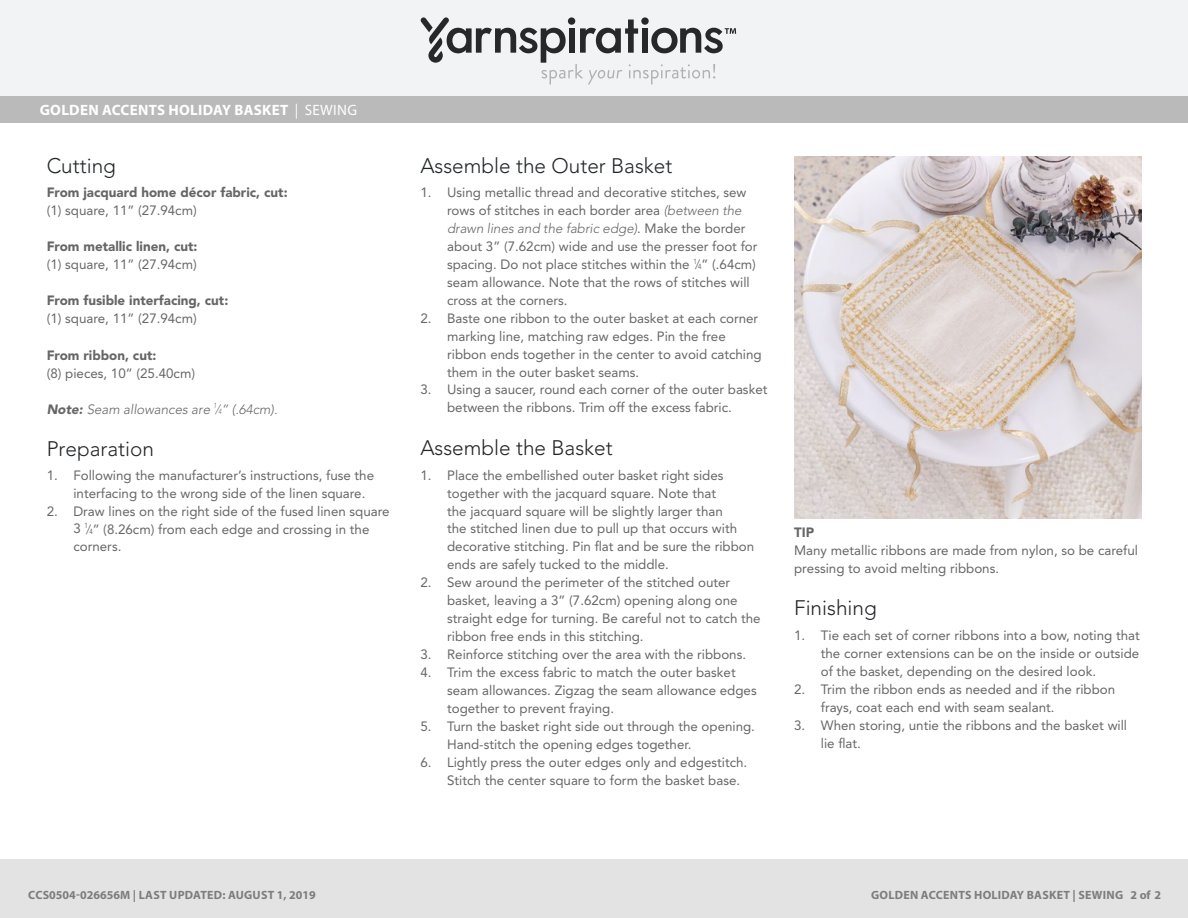
<style>
.page{position:relative;width:1188px;height:918px;background:#fff}
.page>*{position:absolute;margin:0;border:0;box-sizing:border-box;transform-origin:0 0}
.t1{font:300 20.85px "Avenir LT Std";color:#232629}
.Head{font:700 15px "Myriad Pro";letter-spacing:.02em;color:#fff}
.t2{font:13.5px/18px "Avenir LT Std";color:#666}
.t3{font:900 13.5px/18px "Avenir LT Std";color:#666}
.t4{font:italic 300 13.5px "Avenir LT Std";color:#666}
.t5{font:800 13.5px "Avenir LT Std";color:#735368}
.t6{font:700 12px "Myriad Pro";letter-spacing:.02em;color:#7d7d7d}
.t7{font:12px "Avenir LT Std";color:#666}
.t8{font:900 10.5px "Avenir LT Std";color:#666}
.s1{font-weight:400}
.s2{font-weight:900}
.s3{font-size:7.35px}
.s4{font-weight:300;font-style:italic}
</style>
<div class="page">
<div style="left:0;top:0;width:1188px;height:98px;background:#f2f3f4"></div>
<svg style="left:421px;top:17px;width:315px;height:68px"></svg>
<div style="left:0;top:96px;width:1188px;height:27px;background:#bbbaba"></div>
<img style="left:794px;top:157px;width:347px;height:361px">
<div style="left:0;top:860px;width:1188px;height:58px;background:#e4e3e3"></div>
<p class="Head" style="left:40px;top:100px;width:319px">GOLDEN ACCENTS HOLIDAY BASKET <span class="s1">| SEWING</span></p>
<p class="t1" style="left:47px;top:153px;width:71px">Cutting</p>
<p class="t3" style="left:47px;top:183px;width:242px">From jacquard home décor fabric, cut: <span class="s1">(1) square, 11” (27.94cm)</span></p>
<p class="t3" style="left:47px;top:238px;width:152px">From metallic linen, cut: <span class="s1">(1) square, 11” (27.94cm)</span></p>
<p class="t3" style="left:47px;top:292px;width:183px">From fusible interfacing, cut: <span class="s1">(1) square, 11” (27.94cm)</span></p>
<p class="t2" style="left:47px;top:346px;width:150px"><span class="s2">From ribbon, cut:<br></span>(8) pieces, 10” (25.40cm)</p>
<p class="t4" style="left:47px;top:401px;width:232px"><span class="s2">Note:</span> Seam allowances are <sup>1</sup>⁄<span class="s3">4</span>” (.64cm).</p>
<p class="t1" style="left:47px;top:437px;width:109px">Preparation</p>
<p class="t2" style="left:73px;top:466px;width:302px;text-indent:-27px">1. Following the manufacturer’s instructions, fuse the interfacing to the wrong side of the linen square.</p>
<p class="t2" style="left:73px;top:502px;width:318px;text-indent:-27px">2. Draw lines on the right side of the fused linen square<br>3 <sup>1</sup>⁄<span class="s3">4</span>” (8.26cm) from each edge and crossing in the corners.</p>
<p class="t1" style="left:420px;top:153px;width:253px">Assemble the Outer Basket</p>
<p class="t2" style="left:447px;top:184px;width:312px;text-indent:-27px">1. Using metallic thread and decorative stitches, sew rows of stitches in each border area <span class="s4">(between the drawn lines and the fabric edge)</span>. Make the border about 3” (7.62cm) wide and use the presser foot for spacing. Do not place stitches within the <sup>1</sup>⁄<span class="s3">4</span>” (.64cm) seam allowance. Note that the rows of stitches will cross at the corners.</p>
<p class="t2" style="left:447px;top:309px;width:316px;text-indent:-27px">2. Baste one ribbon to the outer basket at each corner marking line, matching raw edges. Pin the free ribbon ends together in the center to avoid catching them in the outer basket seams.</p>
<p class="t2" style="left:447px;top:381px;width:322px;text-indent:-27px">3. Using a saucer, round each corner of the outer basket between the ribbons. Trim off the excess fabric.</p>
<p class="t1" style="left:420px;top:436px;width:194px">Assemble the Basket</p>
<p class="t2" style="left:447px;top:466px;width:309px;text-indent:-27px">1. Place the embellished outer basket right sides together with the jacquard square. Note that<br>the jacquard square will be slightly larger than<br>the stitched linen due to pull up that occurs with decorative stitching. Pin flat and be sure the ribbon ends are safely tucked to the middle.</p>
<p class="t2" style="left:447px;top:574px;width:315px;text-indent:-27px">2. Sew around the perimeter of the stitched outer basket, leaving a 3” (7.62cm) opening along one straight edge for turning. Be careful not to catch the ribbon free ends in this stitching.</p>
<p class="t2" style="left:420px;top:645px;width:327px">3. Reinforce stitching over the area with the ribbons.</p>
<p class="t2" style="left:447px;top:663px;width:311px;text-indent:-27px">4. Trim the excess fabric to match the outer basket seam allowances. Zigzag the seam allowance edges together to prevent fraying.</p>
<p class="t2" style="left:447px;top:717px;width:309px;text-indent:-27px">5. Turn the basket right side out through the opening.<br>Hand-stitch the opening edges together.</p>
<p class="t2" style="left:447px;top:753px;width:302px;text-indent:-27px">6. Lightly press the outer edges only and edgestitch.<br>Stitch the center square to form the basket base.</p>
<p class="t2" style="left:794px;top:523px;width:345px"><span class="s2">TIP<br></span>Many metallic ribbons are made from nylon, so be careful pressing to avoid melting ribbons.</p>
<p class="t1" style="left:794px;top:596px;width:84px">Finishing</p>
<p class="t2" style="left:821px;top:627px;width:321px;text-align:justify;text-indent:-27px">1. Tie each set of corner ribbons into a bow, noting that the corner extensions can be on the inside or outside of the basket, depending on the desired look.</p>
<p class="t2" style="left:821px;top:680px;width:296px;text-indent:-27px">2. Trim the ribbon ends as needed and if the ribbon frays, coat each end with seam sealant.</p>
<p class="t2" style="left:821px;top:716px;width:308px;text-indent:-27px">3. When storing, untie the ribbons and the basket will lie flat.</p>
<p class="t6" style="left:28px;top:887px;width:289px">CCS0504-026656M | LAST UPDATED: AUGUST 1, 2019</p>
<p class="t7" style="left:47px;top:889px;width:131px">Copyright Coats © 2018</p>
<p class="t7" style="left:207px;top:889px;width:43px">CS0500</p>
<p class="t7" style="left:282px;top:889px;width:60px">Version 1.0</p>
<p class="t6" style="left:871px;top:887px;width:254px">GOLDEN ACCENTS HOLIDAY BASKET | SEWING</p>
<p class="t6" style="left:1131px;top:887px;width:32px">2 of 2</p>
<p class="t5" style="left:989px;top:889px;width:107px">makeitcoats.com</p>
<p class="t8" style="left:1114px;top:890px;width:29px">2 <span class="s1">of</span>2</p>
</div>
